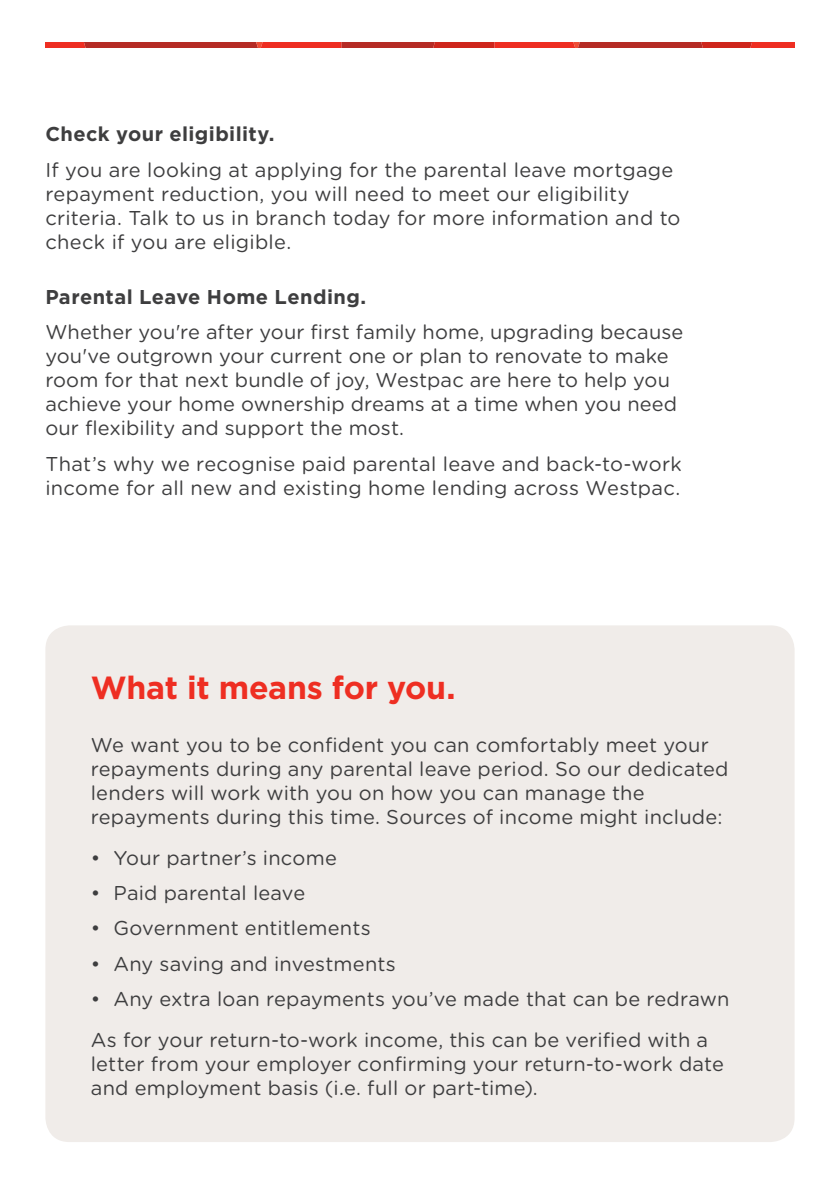
<style>
.page{position:relative;width:840px;height:1191px;background:#fff}
.page>*{position:absolute;margin:0;border:0;box-sizing:border-box;transform-origin:0 0}
.t1{font:700 32px "Gotham HTF";letter-spacing:-.01em;color:#ee2e22}
.Body_Copy{font:20px/24px "Gotham Rounded";letter-spacing:.01em;color:#3e3e3f}
.SubHead{font:700 20px "Gotham HTF";letter-spacing:.02em;color:#3e3e3f}
</style>
<div class="page">
<svg style="left:45px;top:42px;width:749px;height:6px;background:#cb2c23"></svg>
<div style="left:45px;top:625px;width:749px;height:517px;background:#f0ece9;border-radius:24px"></div>
<p class="SubHead" style="left:45px;top:123px;width:230px">Check your eligibility.</p>
<p class="Body_Copy" style="left:45px;top:157px;width:636px">If you are looking at applying for the parental leave mortgage repayment reduction, you will need to meet our eligibility criteria. Talk to us in branch today for more information and to check if you are eligible.</p>
<p class="SubHead" style="left:45px;top:285px;width:322px">Parental Leave Home Lending.</p>
<p class="Body_Copy" style="left:45px;top:319px;width:639px">Whether you're after your first family home, upgrading because you've outgrown your current one or plan to renovate to make room for that next bundle of joy, Westpac are here to help you achieve your home ownership dreams at a time when you need our flexibility and support the most.</p>
<p class="Body_Copy" style="left:45px;top:450px;width:637px">That’s why we recognise paid parental leave and back-to-work income for all new and existing home lending across Westpac.</p>
<h1 class="t1" style="left:91px;top:669px;width:366px">What it means for you.</h1>
<p class="Body_Copy" style="left:91px;top:731px;width:639px">We want you to be confident you can comfortably meet your repayments during any parental leave period. So our dedicated lenders will work with you on how you can manage the repayments during this time. Sources of income might include:</p>
<p class="Body_Copy" style="left:91px;top:844px;width:247px">• Your partner’s income</p>
<p class="Body_Copy" style="left:91px;top:880px;width:216px">• Paid parental leave</p>
<p class="Body_Copy" style="left:91px;top:915px;width:281px">• Government entitlements</p>
<p class="Body_Copy" style="left:91px;top:950px;width:306px">• Any saving and investments</p>
<p class="Body_Copy" style="left:91px;top:986px;width:639px">• Any extra loan repayments you’ve made that can be redrawn</p>
<p class="Body_Copy" style="left:91px;top:1027px;width:634px">As for your return-to-work income, this can be verified with a letter from your employer confirming your return-to-work date and employment basis (i.e. full or part-time).</p>
</div>
